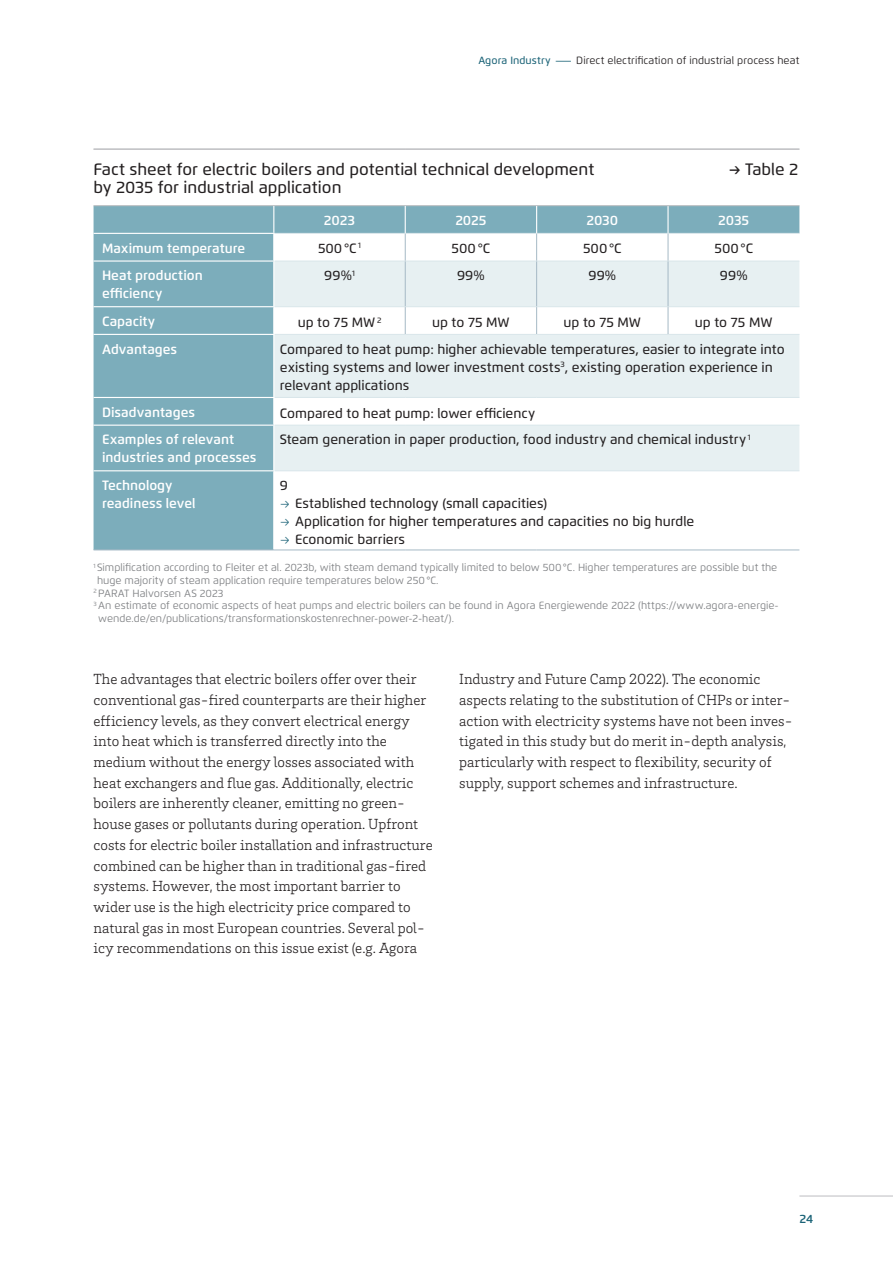
<style>
.page{position:relative;width:893px;height:1263px;background:#fff}
.page>*{position:absolute;margin:0;border:0;box-sizing:border-box;transform-origin:0 0}
.Figure_Table_Head{font:500 16.5px "Flexo";color:#231f20}
.Body{font:300 15px/20.7px "Brix Slab";color:#231f20}
.Table_Bodytext_Black{font:500 13.5px/18px "Flexo";color:#231f20}
.Table_Bodytext_White{font:600 13.5px/18px "Flexo";color:#fff}
.t1{font:600 12px "Flexo";color:#1b6377}
.Graphic_Table_Legend{font:10.5px/12.8px "Flexo";color:#808285}
.t2{font:10.5px "Flexo";letter-spacing:.005em;color:#231f20}
.s1{font-weight:500;color:#1b6377}
.s2{font-family:"Brix Slab";font-weight:300;color:#1b6377}
</style>
<div class="page">
<hr style="left:799px;top:1196px;width:94px;height:1px;background:#bcbdc0">
<div style="left:94px;top:206px;width:705px;height:344px;background:#7cadbb"></div>
<svg style="left:274px;top:234px;width:525px;height:316px"></svg>
<svg style="left:274px;top:262px;width:525px;height:208px;fill:#e7f0f2"></svg>
<hr style="left:667px;top:206px;width:2px;height:27px;background:#fff">
<hr style="left:274px;top:233px;width:131px;height:1px;background:#d9e6ea">
<hr style="left:405px;top:233px;width:132px;height:1px;background:#d9e6ea">
<hr style="left:537px;top:233px;width:131px;height:1px;background:#d9e6ea">
<hr style="left:668px;top:233px;width:131px;height:1px;background:#d9e6ea">
<hr style="left:274px;top:261px;width:131px;height:1px;background:#d9e6ea">
<hr style="left:405px;top:261px;width:132px;height:1px;background:#d9e6ea">
<hr style="left:537px;top:261px;width:131px;height:1px;background:#d9e6ea">
<hr style="left:668px;top:261px;width:131px;height:1px;background:#d9e6ea">
<hr style="left:274px;top:306px;width:131px;height:1px;background:#d9e6ea">
<hr style="left:405px;top:306px;width:132px;height:1px;background:#d9e6ea">
<hr style="left:537px;top:306px;width:131px;height:1px;background:#d9e6ea">
<hr style="left:668px;top:306px;width:131px;height:1px;background:#d9e6ea">
<hr style="left:274px;top:334px;width:131px;height:1px;background:#d9e6ea">
<hr style="left:405px;top:334px;width:132px;height:1px;background:#d9e6ea">
<hr style="left:537px;top:334px;width:131px;height:1px;background:#d9e6ea">
<hr style="left:668px;top:334px;width:131px;height:1px;background:#d9e6ea">
<hr style="left:274px;top:397px;width:131px;height:1px;background:#d9e6ea">
<hr style="left:405px;top:397px;width:132px;height:1px;background:#d9e6ea">
<hr style="left:537px;top:397px;width:131px;height:1px;background:#d9e6ea">
<hr style="left:668px;top:397px;width:131px;height:1px;background:#d9e6ea">
<hr style="left:274px;top:425px;width:131px;height:1px;background:#d9e6ea">
<hr style="left:405px;top:425px;width:132px;height:1px;background:#d9e6ea">
<hr style="left:537px;top:425px;width:131px;height:1px;background:#d9e6ea">
<hr style="left:668px;top:425px;width:131px;height:1px;background:#d9e6ea">
<hr style="left:274px;top:470px;width:131px;height:1px;background:#d9e6ea">
<hr style="left:405px;top:470px;width:132px;height:1px;background:#d9e6ea">
<hr style="left:537px;top:470px;width:131px;height:1px;background:#d9e6ea">
<hr style="left:668px;top:470px;width:131px;height:1px;background:#d9e6ea">
<svg style="left:668px;top:234px;width:1px;height:27px"></svg>
<hr style="left:405px;top:261px;width:1px;height:45px;background:#a5b9c5">
<hr style="left:536px;top:261px;width:1px;height:45px;background:#a5b9c5">
<hr style="left:668px;top:261px;width:1px;height:45px;background:#a5b9c5">
<svg style="left:405px;top:307px;width:1px;height:27px"></svg>
<svg style="left:536px;top:307px;width:1px;height:27px"></svg>
<svg style="left:668px;top:307px;width:1px;height:27px"></svg>
<hr style="left:94px;top:205px;width:180px;height:1px;background:#bcbdc0">
<hr style="left:274px;top:205px;width:131px;height:1px;background:#bcbdc0">
<hr style="left:405px;top:205px;width:132px;height:1px;background:#bcbdc0">
<hr style="left:537px;top:205px;width:131px;height:1px;background:#bcbdc0">
<hr style="left:668px;top:205px;width:131px;height:1px;background:#bcbdc0">
<hr style="left:273px;top:262px;width:1px;height:44px;background:#fff">
<svg style="left:273px;top:307px;width:1px;height:27px"></svg>
<hr style="left:273px;top:335px;width:1px;height:62px;background:#fff">
<svg style="left:273px;top:398px;width:1px;height:27px"></svg>
<hr style="left:273px;top:426px;width:1px;height:44px;background:#fff">
<hr style="left:273px;top:471px;width:1px;height:79px;background:#fff">
<hr style="left:94px;top:306px;width:180px;height:1px;background:#fff">
<hr style="left:94px;top:334px;width:180px;height:1px;background:#fff">
<hr style="left:94px;top:397px;width:180px;height:1px;background:#fff">
<hr style="left:94px;top:425px;width:180px;height:1px;background:#fff">
<hr style="left:94px;top:470px;width:180px;height:1px;background:#fff">
<svg style="left:405px;top:206px;width:1px;height:55px"></svg>
<svg style="left:536px;top:206px;width:1px;height:55px"></svg>
<hr style="left:94px;top:550px;width:180px;height:1px;background:#a5b9c5">
<hr style="left:274px;top:550px;width:131px;height:1px;background:#a5b9c5">
<hr style="left:405px;top:550px;width:132px;height:1px;background:#a5b9c5">
<hr style="left:537px;top:550px;width:131px;height:1px;background:#a5b9c5">
<hr style="left:668px;top:550px;width:131px;height:1px;background:#a5b9c5">
<hr style="left:94px;top:260px;width:180px;height:2px;background:#fff">
<hr style="left:94px;top:233px;width:180px;height:1px;background:#fff">
<svg style="left:273px;top:206px;width:1px;height:54px"></svg>
<hr style="left:94px;top:149px;width:705px;height:1px;background:#bcbdc0">
<p class="t2" style="left:478px;top:54px;width:323px"><span class="s1">Agora Industry –</span>Direct electrification of industrial process heat</p>
<p class="Figure_Table_Head" style="left:94px;top:159px;width:502px">Fact sheet for electric boilers and potential technical development</p>
<p class="Figure_Table_Head" style="left:729px;top:159px;width:71px">→ Table 2</p>
<p class="Figure_Table_Head" style="left:94px;top:177px;width:249px">by 2035 for industrial application</p>
<p class="Table_Bodytext_White" style="left:324px;top:211px;width:33px">2023</p>
<p class="Table_Bodytext_White" style="left:455px;top:211px;width:33px">2025</p>
<p class="Table_Bodytext_White" style="left:586px;top:211px;width:33px">2030</p>
<p class="Table_Bodytext_White" style="left:718px;top:211px;width:33px">2035</p>
<p class="Table_Bodytext_White" style="left:102px;top:239px;width:145px">Maximum temperature</p>
<p class="Table_Bodytext_Black" style="left:318px;top:239px;width:45px">500°C <sup>1</sup></p>
<p class="Table_Bodytext_Black" style="left:452px;top:239px;width:40px">500°C</p>
<p class="Table_Bodytext_Black" style="left:583px;top:239px;width:40px">500°C</p>
<p class="Table_Bodytext_Black" style="left:714px;top:239px;width:40px">500°C</p>
<p class="Table_Bodytext_White" style="left:102px;top:266px;width:102px">Heat production efficiency</p>
<p class="Table_Bodytext_Black" style="left:324px;top:266px;width:32px">99%<sup>1</sup></p>
<p class="Table_Bodytext_Black" style="left:457px;top:266px;width:29px">99%</p>
<p class="Table_Bodytext_Black" style="left:588px;top:266px;width:29px">99%</p>
<p class="Table_Bodytext_Black" style="left:720px;top:266px;width:29px">99%</p>
<p class="Table_Bodytext_White" style="left:102px;top:312px;width:55px">Capacity</p>
<p class="Table_Bodytext_Black" style="left:298px;top:313px;width:85px">up to 75 MW <sup>2</sup></p>
<p class="Table_Bodytext_Black" style="left:432px;top:313px;width:79px">up to 75 MW</p>
<p class="Table_Bodytext_Black" style="left:563px;top:313px;width:79px">up to 75 MW</p>
<p class="Table_Bodytext_Black" style="left:695px;top:313px;width:79px">up to 75 MW</p>
<p class="Table_Bodytext_White" style="left:102px;top:340px;width:77px">Advantages</p>
<p class="Table_Bodytext_Black" style="left:280px;top:340px;width:506px">Compared to heat pump: higher achievable temperatures, easier to integrate into existing systems and lower investment costs<sup>3</sup>, existing operation experience in relevant applications</p>
<p class="Table_Bodytext_White" style="left:102px;top:403px;width:95px">Disadvantages</p>
<p class="Table_Bodytext_Black" style="left:280px;top:404px;width:257px">Compared to heat pump: lower efficiency</p>
<p class="Table_Bodytext_White" style="left:102px;top:430px;width:156px">Examples of relevant industries and processes</p>
<p class="Table_Bodytext_Black" style="left:280px;top:431px;width:472px">Steam generation in paper production, food industry and chemical industry <sup>1</sup></p>
<p class="Table_Bodytext_White" style="left:102px;top:476px;width:95px">Technology readiness level</p>
<p class="Table_Bodytext_Black" style="left:280px;top:476px;width:10px">9</p>
<p class="Table_Bodytext_Black" style="left:280px;top:494px;width:269px"><span class="s2">→</span> Established technology (small capacities)</p>
<p class="Table_Bodytext_Black" style="left:280px;top:512px;width:416px"><span class="s2">→</span> Application for higher temperatures and capacities no big hurdle</p>
<p class="Table_Bodytext_Black" style="left:280px;top:530px;width:127px"><span class="s2">→</span> Economic barriers</p>
<p class="Graphic_Table_Legend" style="left:97px;top:561px;width:682px;text-indent:-3px"><sup>1</sup> Simplification according to Fleiter et al. 2023b, with steam demand typically limited to below 500°C. Higher temperatures are possible but the huge majority of steam application require temperatures below 250°C.</p>
<p class="Graphic_Table_Legend" style="left:94px;top:586px;width:132px"><sup>2</sup> PARAT Halvorsen AS 2023</p>
<p class="Graphic_Table_Legend" style="left:98px;top:599px;width:682px;text-indent:-5px"><sup>3</sup> An estimate of economic aspects of heat pumps and electric boilers can be found in Agora Energiewende 2022 (https://www.agora-energie&shy;wende.de/en/publications/transformationskostenrechner-power-2-heat/).</p>
<p class="Body" style="left:94px;top:668px;width:341px">The advantages that electric boilers offer over their conventional gas-fired counterparts are their higher efficiency levels, as they convert electrical energy into heat which is transferred directly into the medium without the energy losses associated with heat exchangers and flue gas. Additionally, electric boilers are inherently cleaner, emitting no green&shy;house gases or pollutants during operation. Upfront costs for electric boiler installation and infrastructure combined can be higher than in traditional gas-fired systems. However, the most important barrier to wider use is the high electricity price compared to natural gas in most European countries. Several pol&shy;icy recommendations on this issue exist (e.g. Agora</p>
<p class="Body" style="left:459px;top:668px;width:335px">Industry and Future Camp 2022). The economic aspects relating to the substitution of CHPs or inter&shy;action with electricity systems have not been inves&shy;tigated in this study but do merit in-depth analysis, particularly with respect to flexibility, security of supply, support schemes and infrastructure.</p>
<p class="t1" style="left:799px;top:1211px;width:15px">24</p>
</div>
